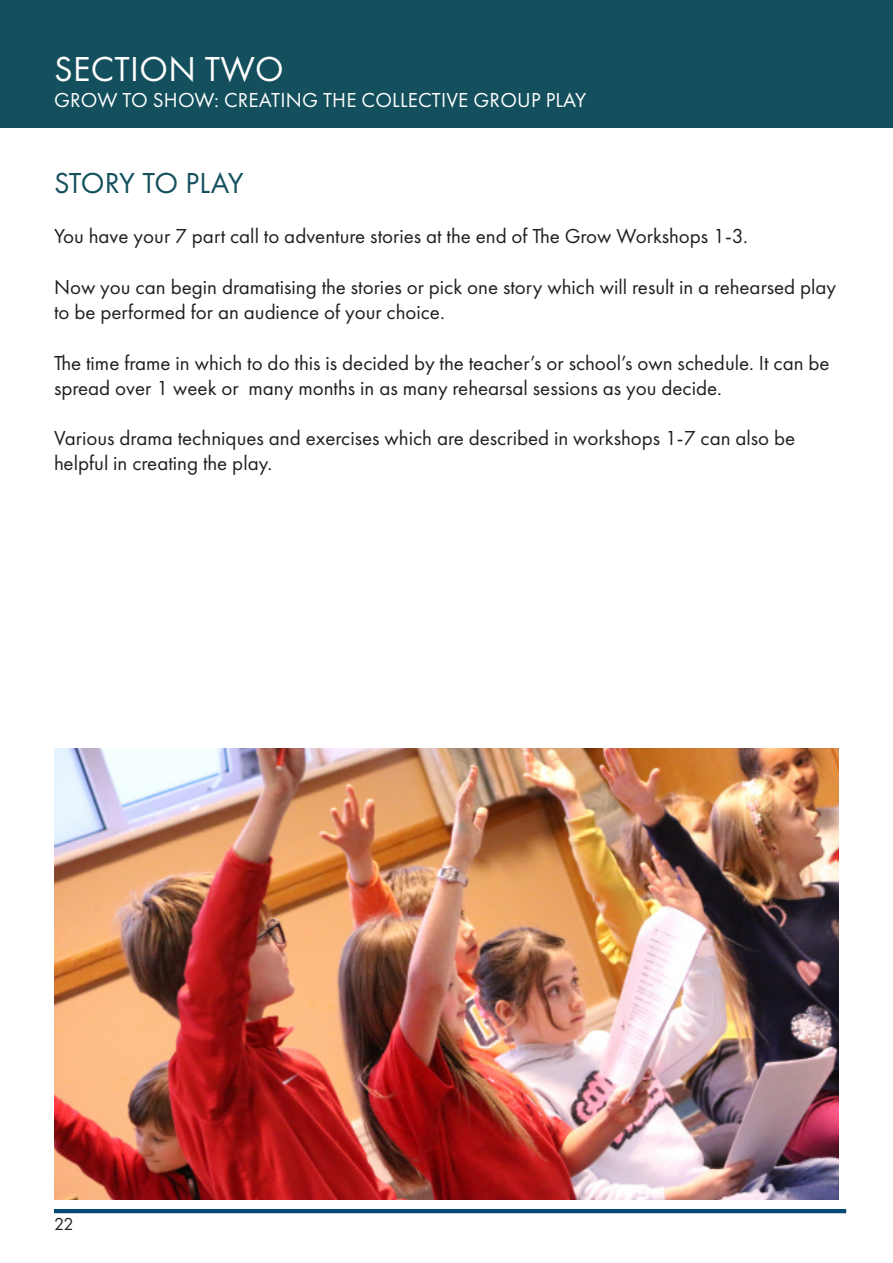
<style>
.page{position:relative;width:893px;height:1263px;background:#fff}
.page>*{position:absolute;margin:0;border:0;box-sizing:border-box;transform-origin:0 0}
.t1{font:36px "Futura PT";letter-spacing:.01em;color:#fff}
.t2{font:30px "Futura PT";letter-spacing:-.025em;color:#134f5c}
.t3{font:21px/25.2px "Futura PT";color:#231f20}
.t4{font:21px "Futura PT";letter-spacing:.01em;color:#fff}
.t5{font:18px "Futura PT";color:#231f20}
</style>
<div class="page">
<div style="left:0;top:0;width:893px;height:128px;background:#134f5c"></div>
<img style="left:54px;top:748px;width:785px;height:451px">
<hr style="left:54px;top:1209px;width:792px;height:4px;background:#014b76">
<p class="t1" style="left:54px;top:48px;width:231px">SECTION TWO</p>
<p class="t4" style="left:54px;top:87px;width:534px">GROW TO SHOW: CREATING THE COLLECTIVE GROUP PLAY</p>
<p class="t2" style="left:54px;top:165px;width:191px">STORY TO PLAY</p>
<p class="t3" style="left:54px;top:224px;width:696px">You have your 7 part call to adventure stories at the end of The Grow Workshops 1-3.</p>
<p class="t3" style="left:54px;top:274px;width:784px">Now you can begin dramatising the stories or pick one story which will result in a rehearsed play to be performed for an audience of your choice.</p>
<p class="t3" style="left:54px;top:350px;width:777px">The time frame in which to do this is decided by the teacher’s or school’s own schedule. It can be spread over 1 week or many months in as many rehearsal sessions as you decide.</p>
<p class="t3" style="left:54px;top:425px;width:743px">Various drama techniques and exercises which are described in workshops 1-7 can also be helpful in creating the play.</p>
<p class="t5" style="left:54px;top:1213px;width:21px">22</p>
</div>
